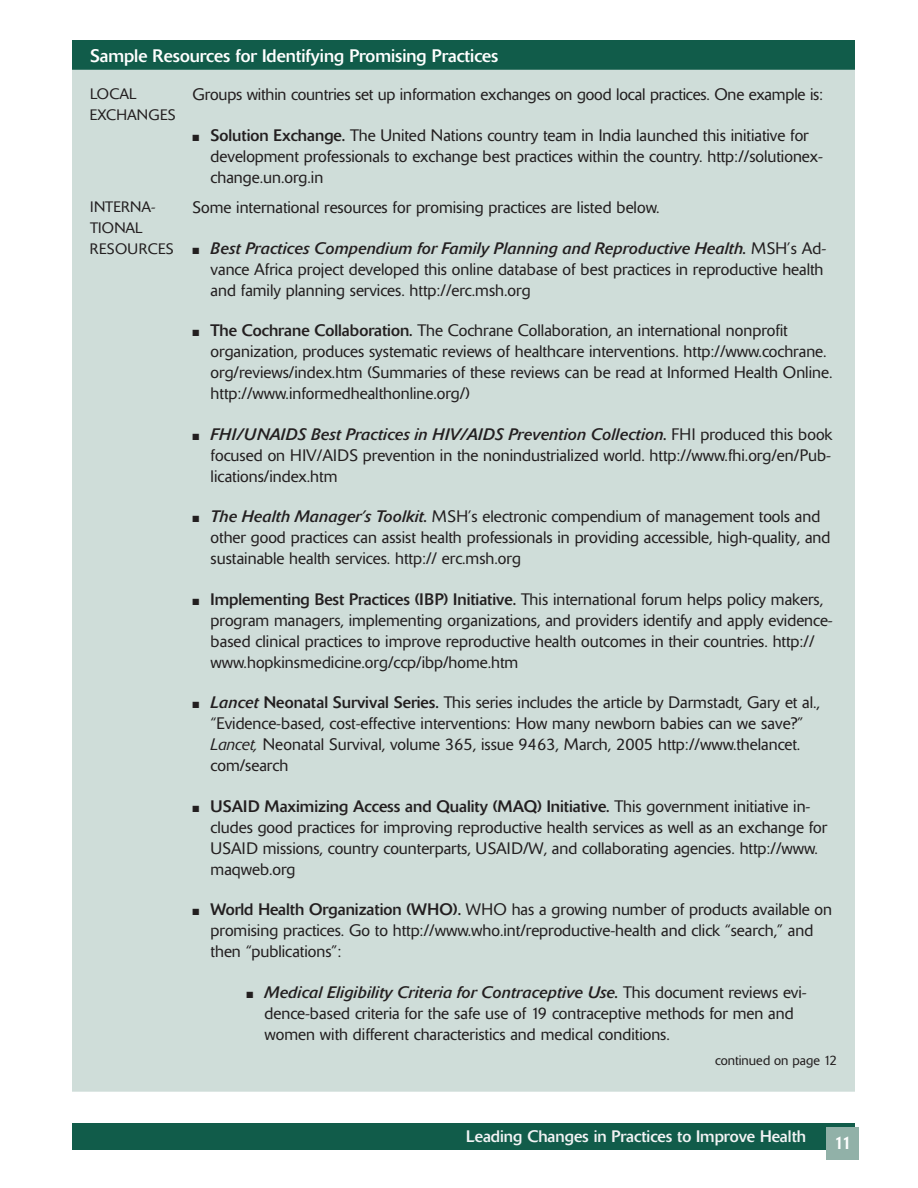
<style>
.page{position:relative;width:918px;height:1188px;background:#fff}
.page>*{position:absolute;margin:0;border:0;box-sizing:border-box;transform-origin:0 0}
.t1{font:18px "Delta";color:#fff}
.t2{font:300 16.5px/21px "Delta";color:#231f20}
.t3{font:16.5px "Delta";color:#f2f3f4}
.t4{font:300 15px/21px "Delta";letter-spacing:.02em;color:#231f20}
.t5{font:300 15px/21px "Delta";color:#231f20}
.t6{font:300 13.5px "Delta";color:#231f20}
.s1{font-weight:400}
.s2{font-weight:400;font-style:italic}
.s3{font-style:italic}
</style>
<div class="page">
<div style="left:72px;top:1123px;width:783px;height:27px;background:#115c4a"></div>
<div style="left:827px;top:1128px;width:32px;height:32px;background:#91b1a8"></div>
<div style="left:72px;top:40px;width:783px;height:30px;background:#115c4a"></div>
<div style="left:72px;top:70px;width:783px;height:1022px;background:#cfddd9"></div>
<p class="t1" style="left:90px;top:45px;width:410px">Sample Resources for Identifying Promising Practices</p>
<p class="t5" style="left:90px;top:83px;width:87px">LOCAL<br>EXCHANGES</p>
<p class="t2" style="left:193px;top:84px;width:632px">Groups within countries set up information exchanges on good local practices. One example is:</p>
<p class="t2" style="left:211px;top:125px;width:614px;text-indent:-18px">■ <span class="s1">Solution Exchange.</span> The United Nations country team in India launched this initiative for development professionals to exchange best practices within the country. http://solutionex&shy;change.un.org.in</p>
<p class="t4" style="left:90px;top:196px;width:85px">INTERNA-<br>TIONAL<br>RESOURCES</p>
<p class="t2" style="left:193px;top:197px;width:468px">Some international resources for promising practices are listed below.</p>
<p class="t2" style="left:211px;top:237px;width:617px;text-indent:-18px">■ <span class="s2">Best Practices Compendium for Family Planning and Reproductive Health.</span> MSH’s Ad&shy;vance Africa project developed this online database of best practices in reproductive health and family planning services. http://erc.msh.org</p>
<p class="t2" style="left:211px;top:320px;width:623px;text-indent:-18px">■ <span class="s1">The Cochrane Collaboration.</span> The Cochrane Collaboration, an international nonprofit organization, produces systematic reviews of healthcare interventions. http://www.cochrane. org/reviews/index.htm (Summaries of these reviews can be read at Informed Health Online. http://www.informedhealthonline.org/)</p>
<p class="t2" style="left:211px;top:423px;width:623px;text-align:justify;text-indent:-18px">■ <span class="s2">FHI/UNAIDS Best Practices in HIV/AIDS Prevention Collection.</span> FHI produced this book focused on HIV/AIDS prevention in the nonindustrialized world. http://www.fhi.org/en/Pub&shy;lications/index.htm</p>
<p class="t2" style="left:211px;top:506px;width:621px;text-indent:-18px">■ <span class="s2">The Health Manager’s Toolkit.</span> MSH’s electronic compendium of management tools and other good practices can assist health professionals in providing accessible, high-quality, and sustainable health services. http:// erc.msh.org</p>
<p class="t2" style="left:211px;top:588px;width:624px;text-indent:-18px">■ <span class="s1">Implementing Best Practices (IBP) Initiative.</span> This international forum helps policy makers, program managers, implementing organizations, and providers identify and apply evidence&shy;based clinical practices to improve reproductive health outcomes in their countries. http:// www.hopkinsmedicine.org/ccp/ibp/home.htm</p>
<p class="t2" style="left:211px;top:692px;width:611px;text-indent:-18px">■ <span class="s2">Lancet</span> <span class="s1">Neonatal Survival Series.</span> This series includes the article by Darmstadt, Gary et al., “Evidence-based, cost-effective interventions: How many newborn babies can we save?” <span class="s3">Lancet,</span> Neonatal Survival, volume 365, issue 9463, March, 2005 http://www.thelancet. com/search</p>
<p class="t2" style="left:211px;top:795px;width:618px;text-indent:-18px">■ <span class="s1">USAID Maximizing Access and Quality (MAQ) Initiative.</span> This government initiative in&shy;cludes good practices for improving reproductive health services as well as an exchange for USAID missions, country counterparts, USAID/W, and collaborating agencies. http://www. maqweb.org</p>
<p class="t2" style="left:211px;top:899px;width:623px;text-indent:-18px">■ <span class="s1">World Health Organization (WHO).</span> WHO has a growing number of products available on promising practices. Go to http://www.who.int/reproductive-health and click “search,” and then “publications”:</p>
<p class="t2" style="left:265px;top:981px;width:544px;text-indent:-18px">■ <span class="s2">Medical Eligibility Criteria for Contraceptive Use.</span> This document reviews evi&shy;dence-based criteria for the safe use of 19 contraceptive methods for men and women with different characteristics and medical conditions.</p>
<p class="t6" style="left:715px;top:1052px;width:123px">continued on page 12</p>
<p class="t3" style="left:466px;top:1127px;width:341px">Leading Changes in Practices to Improve Health</p>
<p class="t1" style="left:834px;top:1132px;width:19px">11</p>
</div>
